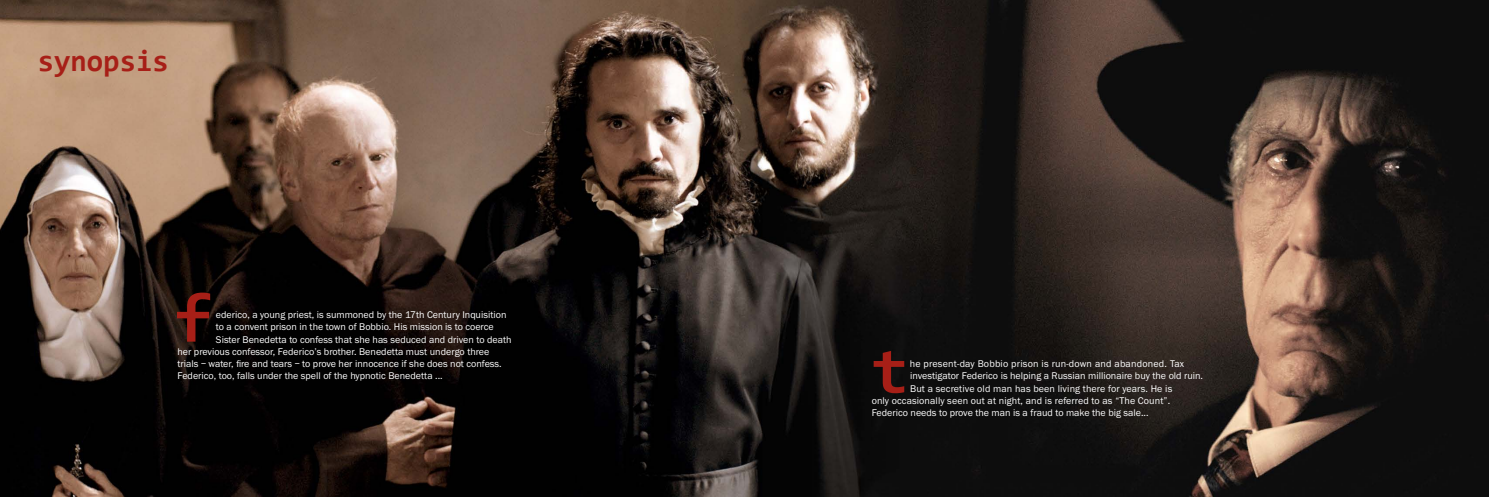
<style>
.page{position:relative;width:1489px;height:497px;background:#fff}
.page>*{position:absolute;margin:0;border:0;box-sizing:border-box;transform-origin:0 0}
.t1{font:700 70px "Consolas";color:#a71f17}
.t2{font:700 63.44px "Consolas";color:#a71f17;scale:1.08 1}
.t3{font:700 29.75px "Consolas";color:#a71f17}
.t4{font:10.06px "Franklin Gothic EF";color:#fff}
.t5{font:10.06px "Franklin Gothic EF";letter-spacing:.02em;color:#fff}
</style>
<div class="page">
<img style="left:0;top:0;width:1488px;height:496px">
<h3 class="t3" style="left:38px;top:42px;width:132px">synopsis</h3>
<h1 class="t1" style="left:174px;top:274px;width:40px">f</h1>
<p class="t4" style="left:216px;top:309px;width:292px">ederico, a young priest, is summoned by the 17th Century Inquisition</p>
<p class="t4" style="left:216px;top:321px;width:279px">to a convent prison in the town of Bobbio. His mission is to coerce</p>
<p class="t4" style="left:216px;top:333px;width:297px">Sister Benedetta to confess that she has seduced and driven to death</p>
<p class="t4" style="left:177px;top:345px;width:313px">her previous confessor, Federico’s brother. Benedetta must undergo three</p>
<p class="t4" style="left:177px;top:357px;width:326px">trials – water, fire and tears – to prove her innocence if she does not confess.</p>
<p class="t4" style="left:177px;top:370px;width:267px">Federico, too, falls under the spell of the hypnotic Benedetta ...</p>
<h2 class="t2" style="left:871px;top:331px;width:36px">t</h2>
<p class="t5" style="left:909px;top:358px;width:276px">he present-day Bobbio prison is run-down and abandoned. Tax</p>
<p class="t4" style="left:910px;top:370px;width:294px">investigator Federico is helping a Russian millionaire buy the old ruin.</p>
<p class="t4" style="left:910px;top:382px;width:263px">But a secretive old man has been living there for years. He is</p>
<p class="t4" style="left:871px;top:394px;width:300px">only occasionally seen out at night, and is referred to as “The Count”.</p>
<p class="t4" style="left:871px;top:407px;width:278px">Federico needs to prove the man is a fraud to make the big sale...</p>
</div>
